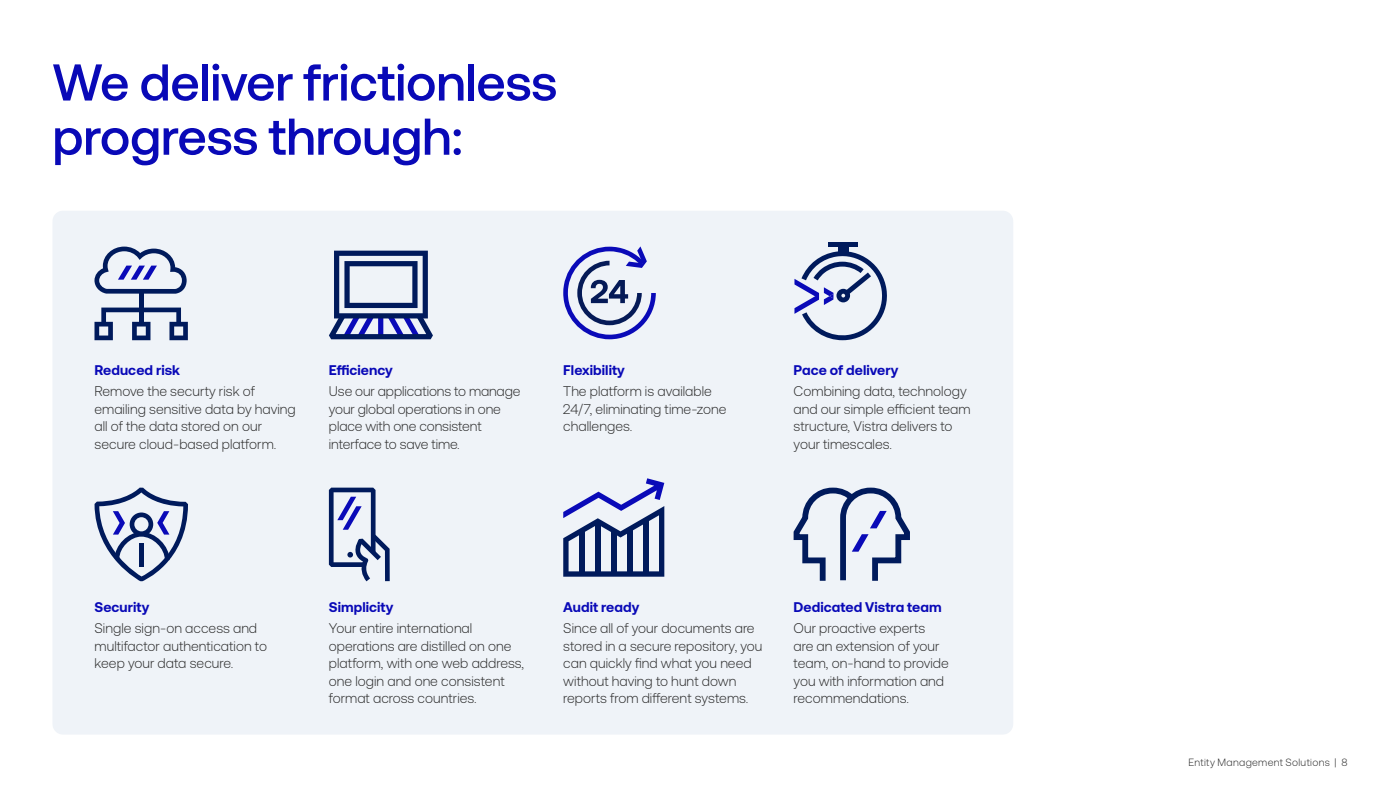
<style>
.page{position:relative;width:1400px;height:788px;background:#fff}
.page>*{position:absolute;margin:0;border:0;box-sizing:border-box;transform-origin:0 0}
.t1{font:500 51.62px/54.2px "Vistra Sans";letter-spacing:-.005em;color:#0909b7}
.t2{font:300 14px/17.5px "Vistra Sans";letter-spacing:.005em;color:#2a2a2a}
.t3{font:700 14px "Vistra Sans";letter-spacing:.005em;color:#0909b7}
.t4{font:300 10.5px "Vistra Sans";letter-spacing:.035em;color:#2a2a2a}
</style>
<div class="page">
<div style="left:52px;top:211px;width:961px;height:523px;background:#eff3f8;border-radius:10px"></div>
<div style="left:139px;top:291px;width:5px;height:31px;background:#001a5c"></div>
<svg style="left:94px;top:307px;width:94px;height:33px"></svg>
<svg style="left:94px;top:246px;width:93px;height:47px"></svg>
<svg style="left:793px;top:487px;width:117px;height:94px"></svg>
<svg style="left:95px;top:487px;width:93px;height:94px"></svg>
<div style="left:139px;top:543px;width:5px;height:24px;background:#001a5c"></div>
<svg style="left:563px;top:246px;width:93px;height:93px"></svg>
<svg style="left:563px;top:478px;width:101px;height:98px"></svg>
<svg style="left:329px;top:250px;width:104px;height:90px"></svg>
<svg style="left:329px;top:487px;width:61px;height:94px"></svg>
<div style="left:838px;top:247px;width:11px;height:8px;background:#001a5c"></div>
<div style="left:828px;top:242px;width:30px;height:5px;background:#001a5c"></div>
<svg style="left:794px;top:251px;width:93px;height:89px"></svg>
<h1 class="t1" style="left:52px;top:55px;width:507px">We deliver frictionless progress through:</h1>
<p class="t3" style="left:95px;top:362px;width:87px">Reduced risk</p>
<p class="t2" style="left:95px;top:382px;width:203px">Remove the securty risk of emailing sensitive data by having all of the data stored on our secure cloud-based platform.</p>
<p class="t3" style="left:329px;top:362px;width:65px">Efficiency</p>
<p class="t2" style="left:329px;top:382px;width:193px">Use our applications to manage your global operations in one place with one consistent interface to save time.</p>
<p class="t3" style="left:563px;top:362px;width:63px">Flexibility</p>
<p class="t2" style="left:563px;top:382px;width:165px">The platform is available<br>24/7, eliminating time-zone challenges.</p>
<p class="t3" style="left:794px;top:362px;width:106px">Pace of delivery</p>
<p class="t2" style="left:794px;top:382px;width:179px">Combining data, technology and our simple efficient team structure, Vistra delivers to your timescales.</p>
<p class="t3" style="left:95px;top:599px;width:56px">Security</p>
<p class="t2" style="left:95px;top:619px;width:174px">Single sign-on access and multifactor authentication to keep your data secure.</p>
<p class="t3" style="left:329px;top:599px;width:66px">Simplicity</p>
<p class="t2" style="left:329px;top:619px;width:197px">Your entire international operations are distilled on one platform, with one web address, one login and one consistent format across countries.</p>
<p class="t3" style="left:563px;top:599px;width:78px">Audit ready</p>
<p class="t2" style="left:563px;top:619px;width:201px">Since all of your documents are stored in a secure repository, you can quickly find what you need without having to hunt down reports from different systems.</p>
<p class="t3" style="left:794px;top:599px;width:150px">Dedicated Vistra team</p>
<p class="t2" style="left:794px;top:619px;width:157px">Our proactive experts<br>are an extension of your team, on-hand to provide you with information and recommendations.</p>
<p class="t4" style="left:1188px;top:756px;width:161px">Entity Management Solutions | 8</p>
</div>
